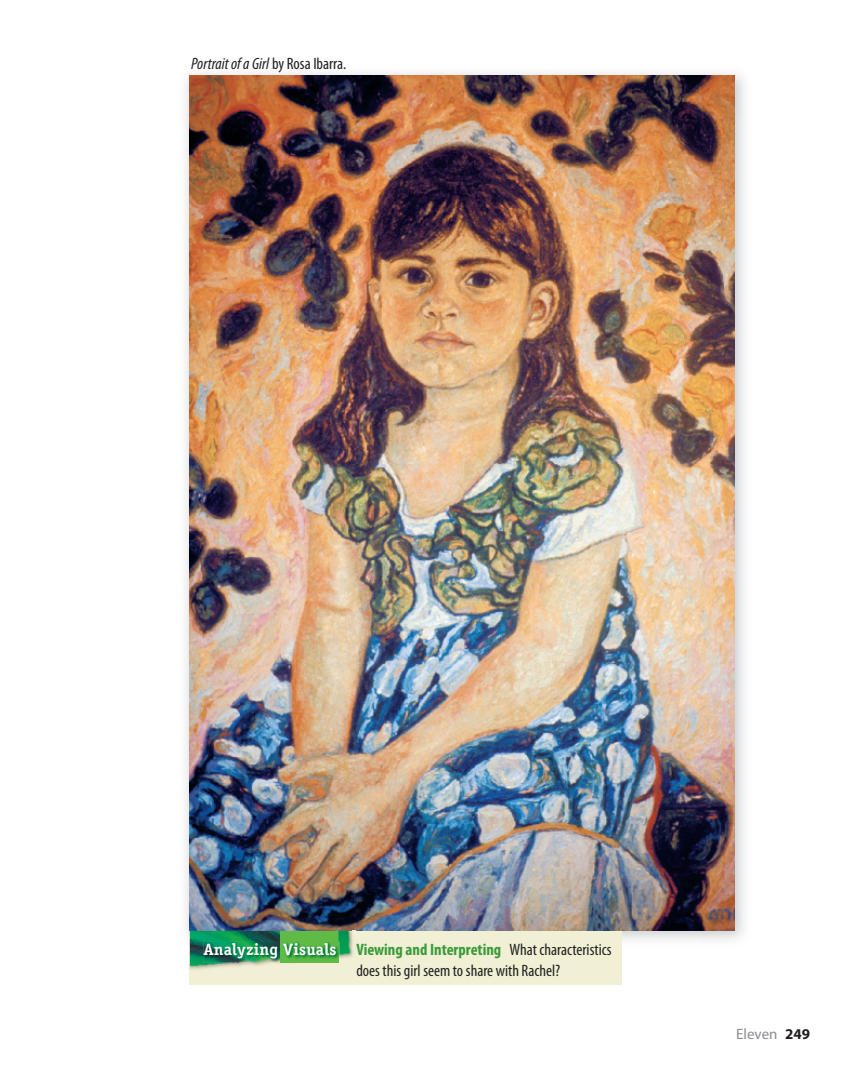
<style>
.page{position:relative;width:864px;height:1080px;background:#fff}
.page>*{position:absolute;margin:0;border:0;box-sizing:border-box;transform-origin:0 0}
.t1{font:condensed 16.5px/21px "Myriad Pro";color:#231f20}
.t2{font:italic condensed 16.5px "Myriad Pro";color:#231f20}
.t3{font:700 16.5px "Officina Serif Std";letter-spacing:.01em;color:#fff}
.t4{font:15px "Myriad Pro";color:#8a8c8f}
.s1{font-style:normal}
.s2{font-weight:700;color:#3a9a3b}
.s3{font-weight:700;color:#231f20}
</style>
<div class="page">
<img style="left:185px;top:73px;width:560px;height:44px">
<img style="left:189px;top:76px;width:546px;height:855px">
<div style="left:190px;top:931px;width:432px;height:54px;background:#f1efd4"></div>
<img style="left:190px;top:931px;width:163px;height:39px">
<div style="left:280px;top:931px;width:58px;height:31px;background:#60bb46"></div>
<img style="left:203px;top:942px;width:137px;height:20px">
<img style="left:280px;top:942px;width:58px;height:20px">
<p class="t2" style="left:191px;top:57px;width:157px">Portrait of a Girl <span class="s1">by Rosa Ibarra.</span></p>
<p class="t3" style="left:203px;top:943px;width:135px">Analyzing Visuals</p>
<p class="t1" style="left:356px;top:940px;width:257px"><span class="s2">Viewing and Interpreting</span> What characteristics does this girl seem to share with Rachel?</p>
<p class="t4" style="left:736px;top:1028px;width:75px">Eleven <span class="s3">249</span></p>
</div>
